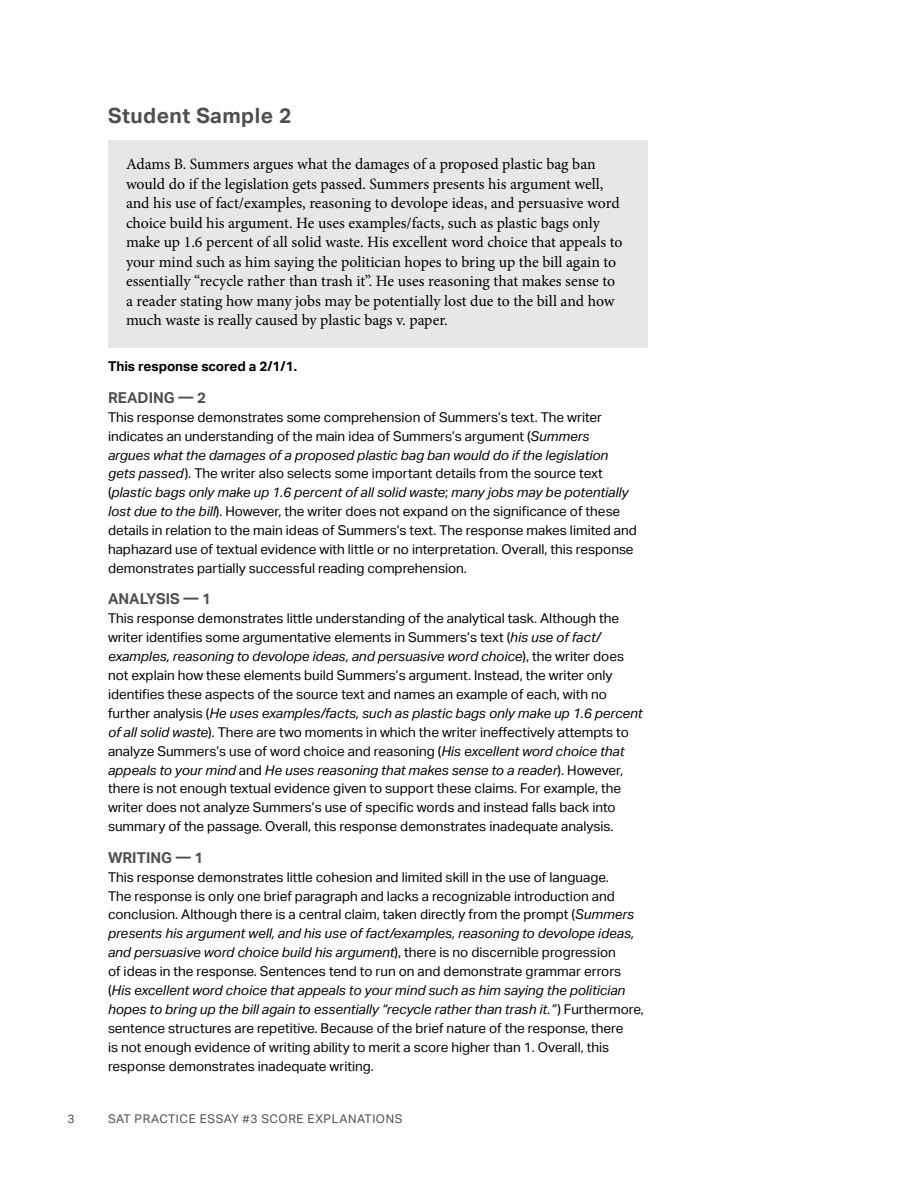
<style>
.page{position:relative;width:918px;height:1188px;background:#fff}
.page>*{position:absolute;margin:0;border:0;box-sizing:border-box;transform-origin:0 0}
.t1{font:700 21px "Aktiv Grotesk";letter-spacing:.02em;color:#4f4f51}
.Student_sample_last_para{font:15.75px/19.5px "Minion Pro";letter-spacing:-.005em;color:#000}
.t2{font:700 15px "Aktiv Grotesk";color:#4f4f51}
.Body_Txt{font:13.5px/18.9px "Aktiv Grotesk";color:#000}
.Body_Txt-2{font:700 13.5px "Aktiv Grotesk";color:#000}
.t3{font:12px "Aktiv Grotesk";letter-spacing:.05em;color:#4f4f51}
.s1{font-style:italic}
</style>
<div class="page">
<div style="left:108px;top:140px;width:540px;height:208px;background:#e6e7e8"></div>
<h2 class="t1" style="left:108px;top:103px;width:185px">Student Sample 2</h2>
<p class="Student_sample_last_para" style="left:126px;top:155px;width:498px">Adams B. Summers argues what the damages of a proposed plastic bag ban would do if the legislation gets passed. Summers presents his argument well, and his use of fact/examples, reasoning to devolope ideas, and persuasive word choice build his argument. He uses examples/facts, such as plastic bags only make up 1.6 percent of all solid waste. His excellent word choice that appeals to your mind such as him saying the politician hopes to bring up the bill again to essentially “recycle rather than trash it”. He uses reasoning that makes sense to a reader stating how many jobs may be potentially lost due to the bill and how much waste is really caused by plastic bags v. paper.</p>
<p class="Body_Txt-2" style="left:108px;top:359px;width:191px">This response scored a 2/1/1.</p>
<h3 class="t2" style="left:108px;top:389px;width:100px">READING — 2</h3>
<p class="Body_Txt" style="left:108px;top:408px;width:530px">This response demonstrates some comprehension of Summers’s text. The writer indicates an understanding of the main idea of Summers’s argument (<span class="s1">Summers<br>argues what the damages of a proposed plastic bag ban would do if the legislation gets passed</span>). The writer also selects some important details from the source text (<span class="s1">plastic bags only make up 1.6 percent of all solid waste</span>; <span class="s1">many jobs may be potentially lost due to the bill</span>). However, the writer does not expand on the significance of these details in relation to the main ideas of Summers’s text. The response makes limited and haphazard use of textual evidence with little or no interpretation. Overall, this response demonstrates partially successful reading comprehension.</p>
<h3 class="t2" style="left:108px;top:591px;width:105px">ANALYSIS — 1</h3>
<p class="Body_Txt" style="left:108px;top:609px;width:536px">This response demonstrates little understanding of the analytical task. Although the writer identifies some argumentative elements in Summers’s text (<span class="s1">his use of fact/ examples, reasoning to devolope ideas, and persuasive word choice</span>), the writer does not explain how these elements build Summers’s argument. Instead, the writer only identifies these aspects of the source text and names an example of each, with no further analysis (<span class="s1">He uses examples/facts, such as plastic bags only make up 1.6 percent of all solid waste</span>). There are two moments in which the writer ineffectively attempts to analyze Summers’s use of word choice and reasoning (<span class="s1">His excellent word choice that appeals to your mind</span> and <span class="s1">He uses reasoning that makes sense to a reader</span>). However, there is not enough textual evidence given to support these claims. For example, the writer does not analyze Summers’s use of specific words and instead falls back into summary of the passage. Overall, this response demonstrates inadequate analysis.</p>
<h3 class="t2" style="left:108px;top:849px;width:97px">WRITING — 1</h3>
<p class="Body_Txt" style="left:108px;top:868px;width:537px">This response demonstrates little cohesion and limited skill in the use of language.<br>The response is only one brief paragraph and lacks a recognizable introduction and conclusion. Although there is a central claim, taken directly from the prompt (<span class="s1">Summers presents his argument well, and his use of fact/examples, reasoning to devolope ideas, and persuasive word choice build his argument</span>), there is no discernible progression<br>of ideas in the response. Sentences tend to run on and demonstrate grammar errors (<span class="s1">His excellent word choice that appeals to your mind such as him saying the politician hopes to bring up the bill again to essentially “recycle rather than trash it.”</span>) Furthermore, sentence structures are repetitive. Because of the brief nature of the response, there<br>is not enough evidence of writing ability to merit a score higher than 1. Overall, this response demonstrates inadequate writing.</p>
<p class="t3" style="left:68px;top:1112px;width:9px">3</p>
<p class="t3" style="left:108px;top:1112px;width:296px">SAT PRACTICE ESSAY #3 SCORE EXPLANATIONS</p>
</div>
